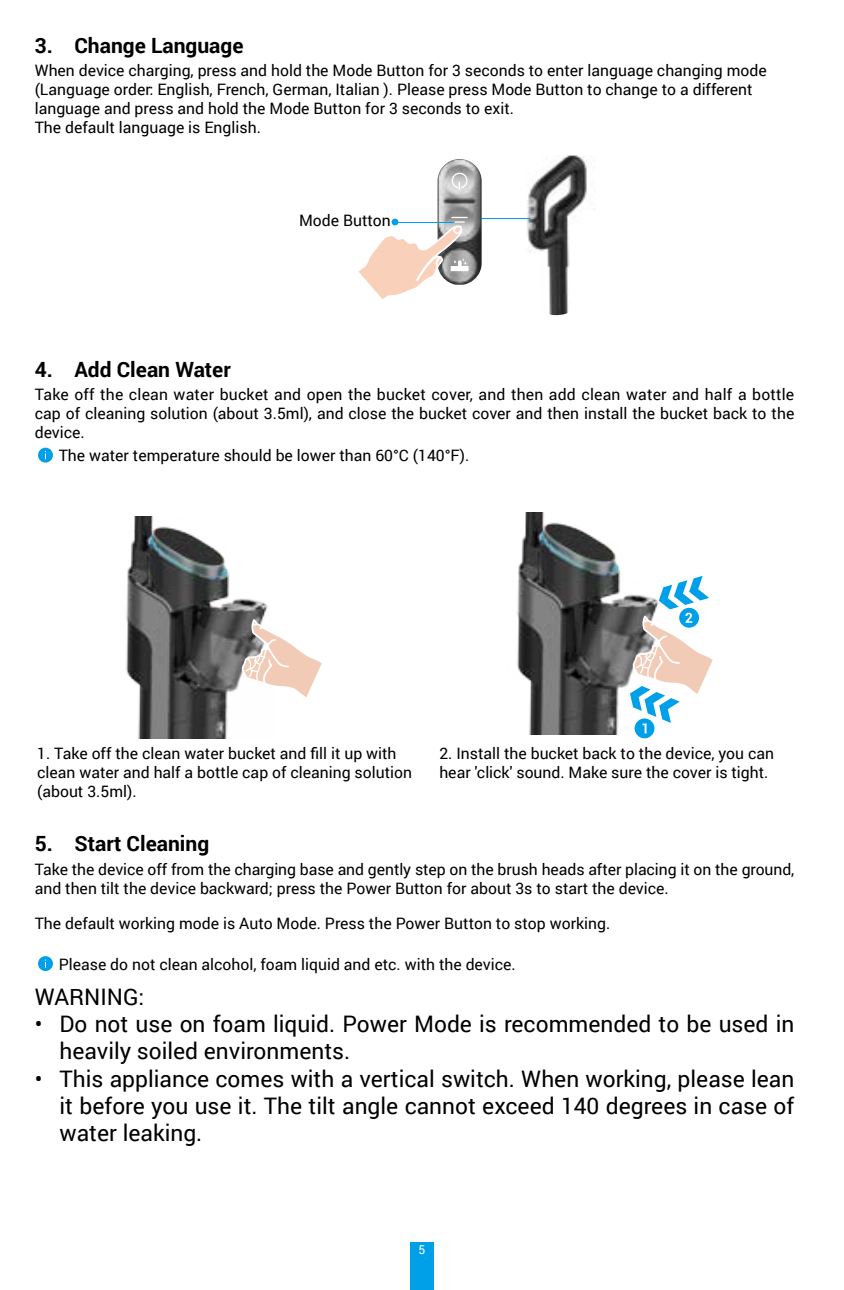
<style>
.page{position:relative;width:844px;height:1290px;background:#fff}
.page>*{position:absolute;margin:0;border:0;box-sizing:border-box;transform-origin:0 0}
.t1{font:22.75px/27.3px "Roboto";color:#000}
.t2{font:700 21px "Roboto";color:#000}
.t3{font:15.75px/18.9px "Roboto";color:#000}
.t4{font:12.25px "Roboto";color:#fff}
</style>
<div class="page">
<div style="left:410px;top:1242px;width:23px;height:48px;background:#00a0e9"></div>
<img style="left:437px;top:181px;width:2px;height:36px">
<svg style="left:451px;top:173px;width:16px;height:17px"></svg>
<hr style="left:481px;top:218px;width:49px;height:1px;background:#00a0e9">
<svg style="left:358px;top:217px;width:109px;height:83px"></svg>
<div style="left:38px;top:448px;width:15px;height:15px;background:#00a0e9;border-radius:50%"></div>
<img style="left:126px;top:516px;width:142px;height:222px">
<svg style="left:241px;top:618px;width:81px;height:87px"></svg>
<img style="left:517px;top:513px;width:137px;height:222px">
<div style="left:634px;top:718px;width:20px;height:20px;background:#00a0e9;border-radius:50%"></div>
<svg style="left:629px;top:576px;width:84px;height:157px"></svg>
<div style="left:38px;top:956px;width:15px;height:15px;background:#00a0e9;border-radius:50%"></div>
<h2 class="t2" style="left:35px;top:30px;width:210px">3. Change Language</h2>
<p class="t3" style="left:35px;top:60px;width:733px">When device charging, press and hold the Mode Button for 3 seconds to enter language changing mode (Language order: English, French, German, Italian ). Please press Mode Button to change to a different language and press and hold the Mode Button for 3 seconds to exit.<br>The default language is English.</p>
<p class="t3" style="left:299px;top:210px;width:93px">Mode Button</p>
<h2 class="t2" style="left:35px;top:354px;width:197px">4. Add Clean Water</h2>
<p class="t3" style="left:35px;top:384px;width:760px;text-align:justify">Take off the clean water bucket and open the bucket cover, and then add clean water and half a bottle cap of cleaning solution (about 3.5ml), and close the bucket cover and then install the bucket back to the device.</p>
<p class="t3" style="left:59px;top:445px;width:412px">The water temperature should be lower than 60°C (140°F).</p>
<p class="t3" style="left:37px;top:743px;width:376px">1. Take off the clean water bucket and fill it up with clean water and half a bottle cap of cleaning solution (about 3.5ml).</p>
<p class="t3" style="left:439px;top:743px;width:336px">2. Install the bucket back to the device, you can hear 'click' sound. Make sure the cover is tight.</p>
<h2 class="t2" style="left:35px;top:829px;width:176px">5. Start Cleaning</h2>
<p class="t3" style="left:35px;top:859px;width:761px">Take the device off from the charging base and gently step on the brush heads after placing it on the ground, and then tilt the device backward; press the Power Button for about 3s to start the device.</p>
<p class="t3" style="left:35px;top:913px;width:577px">The default working mode is Auto Mode. Press the Power Button to stop working.</p>
<p class="t3" style="left:59px;top:954px;width:458px">Please do not clean alcohol, foam liquid and etc. with the device.</p>
<h1 class="t1" style="left:35px;top:982px;width:111px">WARNING:</h1>
<h1 class="t1" style="left:60px;top:1009px;width:736px;text-indent:-25px">• Do not use on foam liquid. Power Mode is recommended to be used in heavily soiled environments.</h1>
<h1 class="t1" style="left:60px;top:1064px;width:736px;text-align:justify;text-indent:-25px">• This appliance comes with a vertical switch. When working, please lean it before you use it. The tilt angle cannot exceed 140 degrees in case of water leaking.</h1>
<p class="t4" style="left:418px;top:1241px;width:8px">5</p>
</div>
